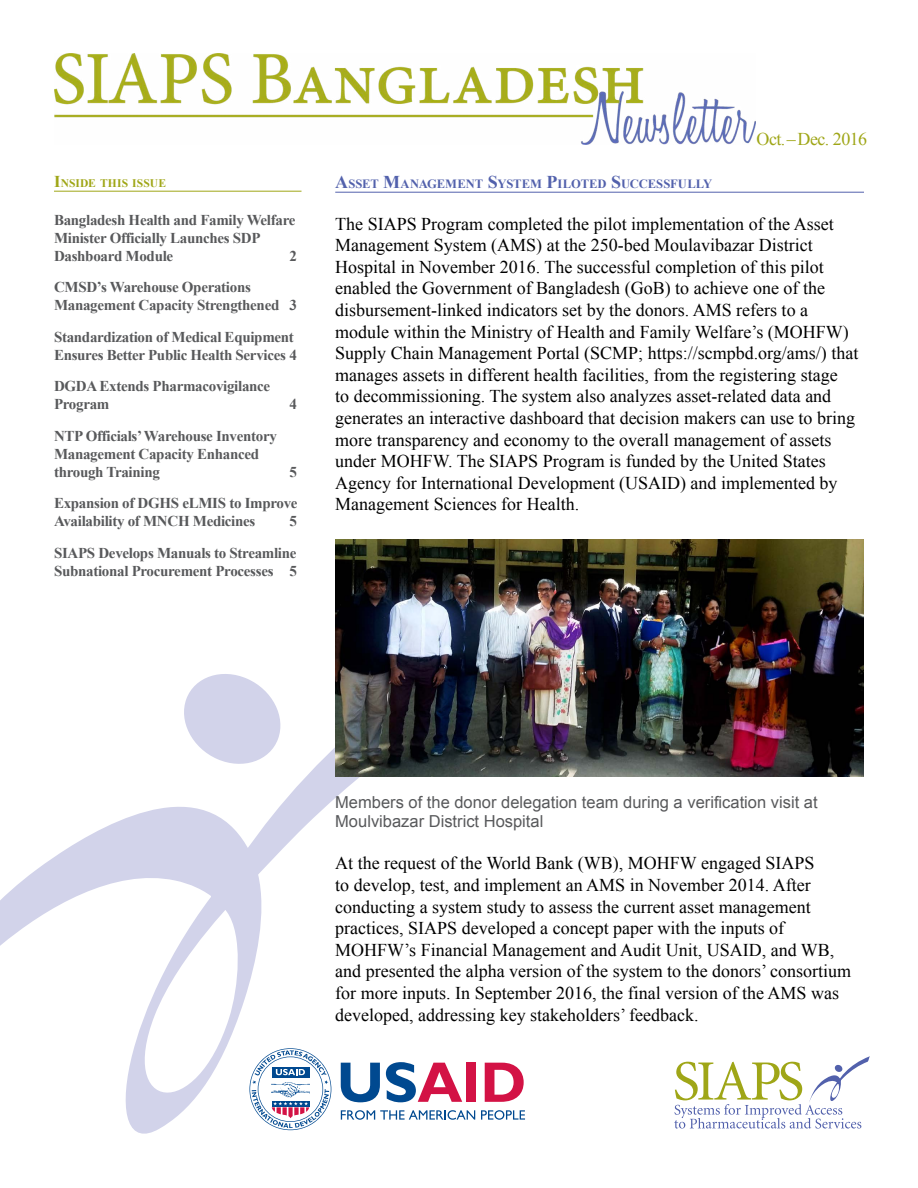
<style>
.page{position:relative;width:918px;height:1188px;background:#fff}
.page>*{position:absolute;margin:0;border:0;box-sizing:border-box;transform-origin:0 0}
.t1{font:18px/21.6px "Times New Roman";color:#000}
.t2{font:18px "Times New Roman";letter-spacing:-.03em;color:#9fa617}
.t3{font:16.5px/19.8px "Arial";color:#58595b}
.t4{font:700 15px/18px "Times New Roman";letter-spacing:-.02em;color:#58595b}
.t5{font:700 12.6px "Times New Roman";letter-spacing:-.005em;color:#5261ac}
.t6{font:700 11.55px "Times New Roman";letter-spacing:.005em;color:#9fa617}
.s1{font-size:16.5px}
.s2{font-size:18px}
</style>
<div class="page">
<svg style="left:674px;top:1056px;width:196px;height:73px"></svg>
<svg style="left:0;top:747px;width:630px;height:387px"></svg>
<svg style="left:178px;top:674px;width:108px;height:96px"></svg>
<img style="left:54px;top:54px;width:702px;height:91px">
<hr style="left:335px;top:192px;width:529px;height:1px;background:#5261ac">
<hr style="left:54px;top:191px;width:248px;height:1px;background:#9fa617">
<img style="left:335px;top:540px;width:529px;height:236px">
<p class="t6" style="left:54px;top:175px;width:114px"><span class="s1">I</span>NSIDE THIS ISSUE</p>
<p class="t4" style="left:54px;top:211px;width:243px">Bangladesh Health and Family Welfare<br>Minister Officially Launches SDP<br>Dashboard Module</p>
<p class="t4" style="left:290px;top:247px;width:9px">2</p>
<p class="t4" style="left:54px;top:278px;width:244px">CMSD’s Warehouse Operations<br>Management Capacity Strengthened 3</p>
<p class="t4" style="left:54px;top:328px;width:244px">Standardization of Medical Equipment<br>Ensures Better Public Health Services 4</p>
<p class="t4" style="left:54px;top:377px;width:218px">DGDA Extends Pharmacovigilance<br>Program</p>
<p class="t4" style="left:290px;top:395px;width:9px">4</p>
<p class="t4" style="left:54px;top:427px;width:225px">NTP Officials’ Warehouse Inventory<br>Management Capacity Enhanced through Training</p>
<p class="t4" style="left:54px;top:456px;width:245px;line-height:31.5px;text-align:right">5<br>Expansion of DGHS eLMIS to Improve</p>
<p class="t4" style="left:54px;top:512px;width:203px">Availability of MNCH Medicines</p>
<p class="t4" style="left:54px;top:505px;width:244px;line-height:31.5px;text-align:right">5<br>SIAPS Develops Manuals to Streamline</p>
<p class="t4" style="left:54px;top:562px;width:244px">Subnational Procurement Processes 5</p>
<p class="t2" style="left:757px;top:127px;width:112px">Oct.–Dec. 2016</p>
<p class="t5" style="left:335px;top:175px;width:379px"><span class="s2">A</span>SSET <span class="s2">M</span>ANAGEMENT <span class="s2">S</span>YSTEM <span class="s2">P</span>ILOTED <span class="s2">S</span>UCCESSFULLY</p>
<p class="t1" style="left:335px;top:212px;width:525px">The SIAPS Program completed the pilot implementation of the Asset Management System (AMS) at the 250-bed Moulavibazar District Hospital in November 2016. The successful completion of this pilot enabled the Government of Bangladesh (GoB) to achieve one of the disbursement-linked indicators set by the donors. AMS refers to a module within the Ministry of Health and Family Welfare’s (MOHFW)<br>Supply Chain Management Portal (SCMP; https://scmpbd.org/ams/) that manages assets in different health facilities, from the registering stage<br>to decommissioning. The system also analyzes asset-related data and generates an interactive dashboard that decision makers can use to bring more transparency and economy to the overall management of assets under MOHFW. The SIAPS Program is funded by the United States Agency for International Development (USAID) and implemented by Management Sciences for Health.</p>
<p class="t3" style="left:335px;top:792px;width:484px">Members of the donor delegation team during a verification visit at<br>Moulvibazar District Hospital</p>
<p class="t1" style="left:335px;top:852px;width:518px">At the request of the World Bank (WB), MOHFW engaged SIAPS<br>to develop, test, and implement an AMS in November 2014. After conducting a system study to assess the current asset management practices, SIAPS developed a concept paper with the inputs of MOHFW’s Financial Management and Audit Unit, USAID, and WB, and presented the alpha version of the system to the donors’ consortium for more inputs. In September 2016, the final version of the AMS was developed, addressing key stakeholders’ feedback.</p>
</div>
